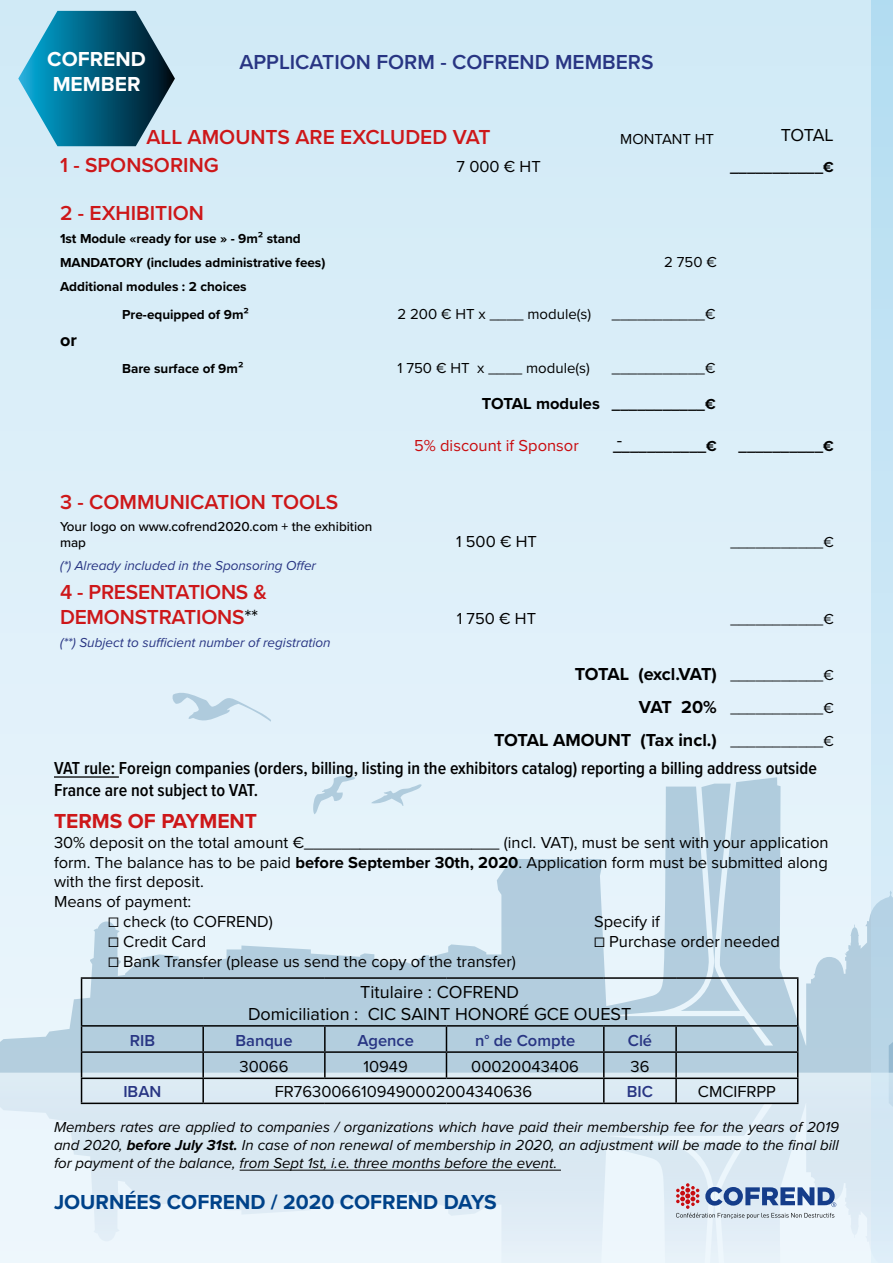
<style>
.page{position:relative;width:893px;height:1263px;background:#dbeef9}
.page>*{position:absolute;margin:0;border:0;box-sizing:border-box;transform-origin:0 0}
.t1{font:600 21px/25.2px "Proxima Nova";color:#cd1719}
.t2{font:700 21px "Proxima Nova";color:#004289}
.t3{font:600 21px "Proxima Nova";color:#283583}
.t4{font:700 21px "Proxima Nova";color:#cd1719}
.t5{font:700 21px "Proxima Nova";color:#fff}
.t6{font:600 18px/21.6px "Proxima Nova Cond";color:#000}
.t7{font:18px/21.6px "Proxima Nova";color:#000;text-align:center}
.t8{font:700 18px "Proxima Nova";color:#000}
.t9{font:700 18px "Proxima Nova";letter-spacing:-.025em;color:#000}
.t10{font:16.5px "Proxima Nova";color:#000}
.t11{font:600 16.5px "Proxima Nova";color:#283583}
.t12{font:700 16.5px "Proxima Nova";color:#000}
.t13{font:16.5px "Proxima Nova";color:#c90c0f}
.t14{font:italic 15px/18px "Proxima Nova";color:#000;text-align:justify}
.t15{font:15px "Proxima Nova";color:#000}
.t16{font:700 15px "Proxima Nova";color:#000}
.t17{font:700 13.5px/24.8px "Proxima Nova";color:#000}
.t18{font:italic 13.5px "Proxima Nova";color:#283583}
.t19{font:500 13.5px/16.2px "Proxima Nova";color:#000}
.s1{font-size:15px}
.s2{font-weight:400;color:#000}
.s3{font-weight:400;font-size:15px}
.s4{font-weight:700;font-size:18px}
.s5{font-weight:700}
</style>
<div class="page">
<svg style="left:0;top:1073px;width:859px;height:190px"></svg>
<svg style="left:172px;top:693px;width:99px;height:29px"></svg>
<svg style="left:339px;top:776px;width:13px;height:1px"></svg>
<svg style="left:0;top:777px;width:859px;height:296px;fill:#e4f2fa"></svg>
<svg style="left:681px;top:784px;width:59px;height:227px"></svg>
<hr style="left:240px;top:1170px;width:321px;height:1px;background:#000">
<hr style="left:81px;top:977px;width:122px;height:2px;background:#000">
<hr style="left:81px;top:979px;width:1px;height:46px;background:#000">
<hr style="left:203px;top:977px;width:122px;height:2px;background:#000">
<hr style="left:325px;top:977px;width:121px;height:2px;background:#000">
<hr style="left:446px;top:977px;width:158px;height:2px;background:#000">
<hr style="left:604px;top:977px;width:72px;height:2px;background:#000">
<hr style="left:676px;top:977px;width:122px;height:2px;background:#000">
<hr style="left:797px;top:979px;width:1px;height:46px;background:#000">
<hr style="left:81px;top:1025px;width:122px;height:1px;background:#000">
<hr style="left:203px;top:1025px;width:122px;height:1px;background:#000">
<hr style="left:202px;top:1026px;width:2px;height:25px;background:#000">
<hr style="left:325px;top:1025px;width:121px;height:1px;background:#000">
<hr style="left:324px;top:1026px;width:2px;height:25px;background:#000">
<hr style="left:446px;top:1025px;width:158px;height:1px;background:#000">
<hr style="left:604px;top:1025px;width:72px;height:1px;background:#000">
<hr style="left:603px;top:1026px;width:2px;height:25px;background:#000">
<hr style="left:676px;top:1025px;width:122px;height:1px;background:#000">
<hr style="left:675px;top:1026px;width:2px;height:25px;background:#000">
<hr style="left:81px;top:1051px;width:122px;height:2px;background:#000">
<hr style="left:203px;top:1051px;width:122px;height:2px;background:#000">
<hr style="left:202px;top:1053px;width:2px;height:24px;background:#000">
<hr style="left:325px;top:1051px;width:121px;height:2px;background:#000">
<hr style="left:324px;top:1053px;width:2px;height:24px;background:#000">
<hr style="left:446px;top:1051px;width:158px;height:2px;background:#000">
<svg style="left:446px;top:1026px;width:1px;height:51px"></svg>
<hr style="left:604px;top:1051px;width:72px;height:2px;background:#000">
<hr style="left:603px;top:1053px;width:2px;height:24px;background:#000">
<hr style="left:676px;top:1051px;width:122px;height:2px;background:#000">
<hr style="left:675px;top:1053px;width:2px;height:24px;background:#000">
<hr style="left:81px;top:1077px;width:122px;height:2px;background:#000">
<svg style="left:81px;top:1026px;width:1px;height:76px"></svg>
<hr style="left:203px;top:1077px;width:122px;height:2px;background:#000">
<hr style="left:202px;top:1079px;width:2px;height:23px;background:#000">
<hr style="left:325px;top:1077px;width:121px;height:2px;background:#000">
<hr style="left:446px;top:1077px;width:158px;height:2px;background:#000">
<hr style="left:604px;top:1077px;width:72px;height:2px;background:#000">
<hr style="left:603px;top:1079px;width:2px;height:23px;background:#000">
<hr style="left:676px;top:1077px;width:122px;height:2px;background:#000">
<hr style="left:675px;top:1079px;width:2px;height:23px;background:#000">
<svg style="left:797px;top:1026px;width:1px;height:76px"></svg>
<hr style="left:81px;top:1102px;width:122px;height:2px;background:#000">
<hr style="left:203px;top:1102px;width:122px;height:2px;background:#000">
<hr style="left:325px;top:1102px;width:121px;height:2px;background:#000">
<hr style="left:446px;top:1102px;width:158px;height:2px;background:#000">
<hr style="left:604px;top:1102px;width:72px;height:2px;background:#000">
<hr style="left:676px;top:1102px;width:122px;height:2px;background:#000">
<svg style="left:676px;top:1142px;width:160px;height:121px"></svg>
<svg style="left:18px;top:11px;width:157px;height:135px"></svg>
<hr style="left:54px;top:776px;width:65px;height:2px;background:#000">
<svg style="left:872px;top:0;width:21px;height:661px;background:#bfe1f3"></svg>
<svg style="left:859px;top:661px;width:34px;height:602px"></svg>
<p class="t5" style="left:47px;top:43px;width:100px">COFREND</p>
<p class="t3" style="left:239px;top:46px;width:416px">APPLICATION FORM - COFREND MEMBERS</p>
<p class="t5" style="left:53px;top:69px;width:89px">MEMBER</p>
<p class="t1" style="left:146px;top:124px;width:346px">ALL AMOUNTS ARE EXCLUDED VAT</p>
<p class="t15" style="left:620px;top:128px;width:95px">MONTANT HT</p>
<p class="t7" style="left:781px;top:124px;width:55px">TOTAL</p>
<p class="t1" style="left:60px;top:152px;width:160px">1 - SPONSORING</p>
<p class="t10" style="left:457px;top:155px;width:86px">7 000 € HT</p>
<p class="t16" style="left:730px;top:156px;width:105px">___________€</p>
<p class="t1" style="left:60px;top:200px;width:145px">2 - EXHIBITION</p>
<p class="t17" style="left:60px;top:226px;width:267px">1st Module «ready for use » - 9m² stand<br>MANDATORY (includes administrative fees)</p>
<p class="t15" style="left:664px;top:251px;width:54px">2 750 €</p>
<p class="t17" style="left:60px;top:273px;width:190px;line-height:27.6px;text-align:right">Additional modules : 2 choices<br>Pre-equipped of 9m²</p>
<p class="t8" style="left:60px;top:326px;width:18px">or</p>
<p class="t15" style="left:397px;top:303px;width:195px">2 200 € HT x ____ module(s)</p>
<p class="t15" style="left:612px;top:303px;width:105px">___________€</p>
<p class="t17" style="left:122px;top:356px;width:123px">Bare surface of 9m²</p>
<p class="t15" style="left:397px;top:357px;width:194px">1 750 € HT x ____ module(s)</p>
<p class="t15" style="left:612px;top:357px;width:105px">___________€</p>
<p class="t12" style="left:482px;top:392px;width:235px">TOTAL modules <span class="s1">___________€</span></p>
<p class="t13" style="left:414px;top:433px;width:166px">5% discount if Sponsor</p>
<p class="t16" style="left:613px;top:435px;width:105px">___________€</p>
<p class="t16" style="left:739px;top:435px;width:97px">__________€</p>
<p class="t7" style="left:617px;top:428px;width:7px">-</p>
<p class="t1" style="left:60px;top:488px;width:280px">3 - COMMUNICATION TOOLS</p>
<p class="t19" style="left:60px;top:518px;width:314px">Your logo on www.cofrend2020.com + the exhibition map</p>
<p class="t18" style="left:60px;top:555px;width:258px">(*) Already included in the Sponsoring Offer</p>
<p class="t1" style="left:60px;top:578px;width:208px">4 - PRESENTATIONS &amp;<br>DEMONSTRATIONS<span class="s2">**</span></p>
<p class="t18" style="left:60px;top:632px;width:272px">(**) Subject to sufficient number of registration</p>
<p class="t10" style="left:456px;top:530px;width:82px">1 500 € HT</p>
<p class="t15" style="left:730px;top:531px;width:105px">___________€</p>
<p class="t10" style="left:457px;top:606px;width:81px">1 750 € HT</p>
<p class="t15" style="left:730px;top:608px;width:105px">___________€</p>
<p class="t9" style="left:575px;top:660px;width:260px">TOTAL (excl.VAT) <span class="s3">___________€</span></p>
<p class="t15" style="left:639px;top:697px;width:196px"><span class="s4">VAT 20%</span> ___________€</p>
<p class="t8" style="left:494px;top:727px;width:341px">TOTAL AMOUNT (Tax incl.) <span class="s3">___________€</span></p>
<p class="t6" style="left:54px;top:757px;width:764px">VAT rule: Foreign companies (orders, billing, listing in the exhibitors catalog) reporting a billing address outside<br>France are not subject to VAT.</p>
<p class="t4" style="left:54px;top:805px;width:205px">TERMS OF PAYMENT</p>
<p class="t10" style="left:54px;top:830px;width:776px">30% deposit on the total amount €_____________________ (incl. VAT), must be sent with your application</p>
<p class="t10" style="left:54px;top:850px;width:775px">form. The balance has to be paid <span class="s5">before September 30th, 2020</span>. Application form must be submitted along</p>
<p class="t10" style="left:54px;top:870px;width:151px">with the first deposit.</p>
<p class="t10" style="left:54px;top:889px;width:139px">Means of payment:</p>
<p class="t10" style="left:108px;top:909px;width:166px">☐ check (to COFREND)</p>
<p class="t10" style="left:594px;top:909px;width:67px">Specify if</p>
<p class="t10" style="left:108px;top:929px;width:100px">☐ Credit Card</p>
<p class="t10" style="left:594px;top:929px;width:187px">☐ Purchase order needed</p>
<p class="t10" style="left:108px;top:949px;width:409px">☐ Bank Transfer (please us send the copy of the transfer)</p>
<p class="t7" style="left:248px;top:981px;width:385px">Titulaire : COFREND<br>Domiciliation : CIC SAINT HONORÉ GCE OUEST</p>
<p class="t11" style="left:130px;top:1028px;width:27px">RIB</p>
<p class="t11" style="left:235px;top:1028px;width:59px">Banque</p>
<p class="t11" style="left:357px;top:1028px;width:58px">Agence</p>
<p class="t11" style="left:475px;top:1028px;width:102px">n° de Compte</p>
<p class="t11" style="left:628px;top:1028px;width:26px">Clé</p>
<p class="t10" style="left:240px;top:1054px;width:50px">30066</p>
<p class="t10" style="left:363px;top:1054px;width:46px">10949</p>
<p class="t10" style="left:471px;top:1054px;width:109px">00020043406</p>
<p class="t10" style="left:630px;top:1054px;width:20px">36</p>
<p class="t11" style="left:123px;top:1079px;width:39px">IBAN</p>
<p class="t10" style="left:275px;top:1079px;width:259px">FR7630066109490002004340636</p>
<p class="t11" style="left:627px;top:1079px;width:28px">BIC</p>
<p class="t10" style="left:698px;top:1079px;width:80px">CMCIFRPP</p>
<p class="t14" style="left:54px;top:1117px;width:786px">Members rates are applied to companies / organizations which have paid their membership fee for the years of 2019 and 2020, <span class="s5">before July 31st.</span> In case of non renewal of membership in 2020, an adjustment will be made to the final bill for payment of the balance, from Sept 1st, i.e. three months before the event.</p>
<p class="t2" style="left:54px;top:1187px;width:444px">JOURNÉES COFREND / 2020 COFREND DAYS</p>
</div>
